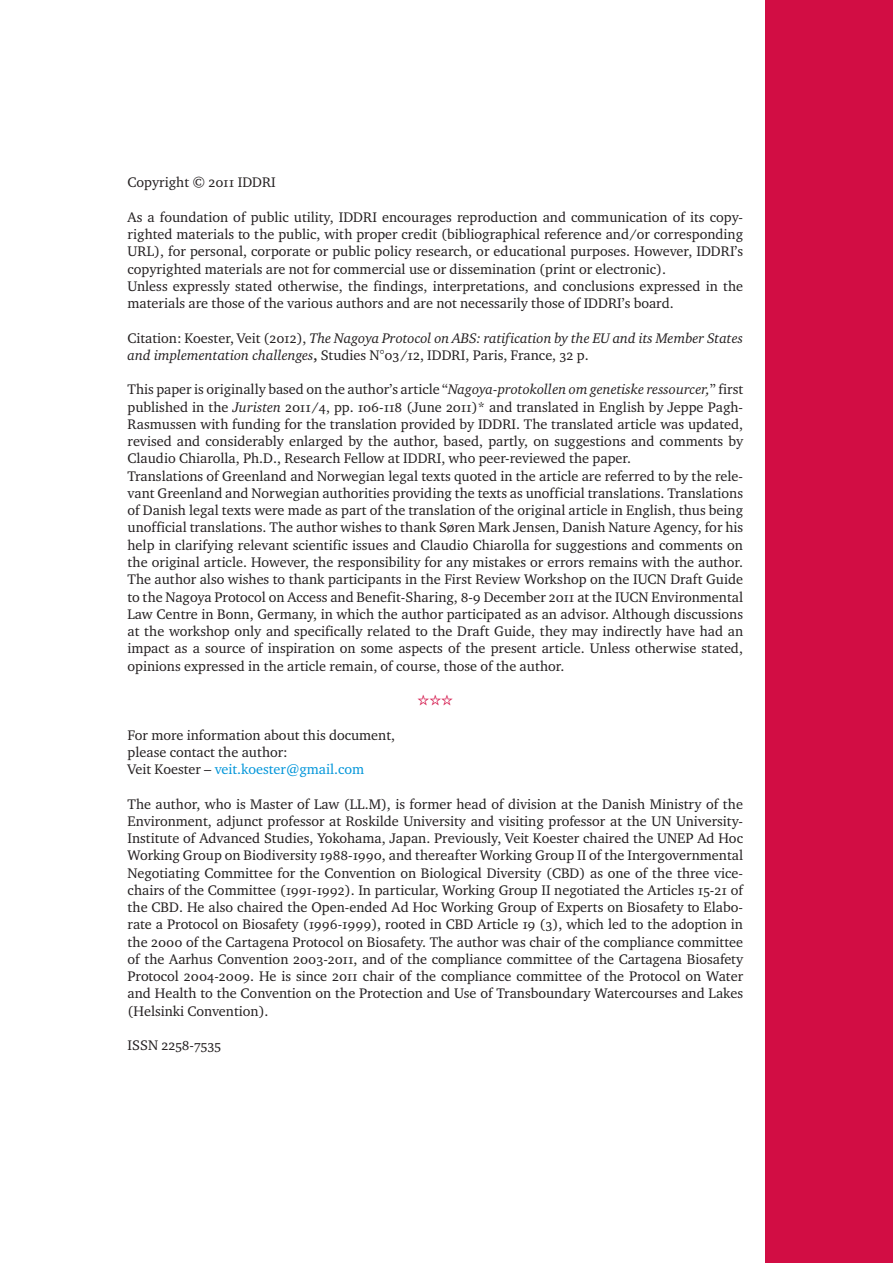
<style>
.page{position:relative;width:893px;height:1263px;background:#fff}
.page>*{position:absolute;margin:0;border:0;box-sizing:border-box;transform-origin:0 0}
.t1{font:14.25px/17.2px "Charter ITC";color:#231f20}
.t2{font:italic 14.25px/17.2px "Charter ITC";color:#231f20}
.t3{font:14.25px "Charter ITC";color:#d20d44}
.s1{font-style:normal}
.s2{font-weight:700;font-style:normal}
.s3{font-style:italic}
.s4{color:#0095d9}
</style>
<div class="page">
<div style="left:765px;top:0;width:128px;height:1263px;background:#d20d44"></div>
<p class="t1" style="left:128px;top:174px;width:150px">Copyright © 2011 IDDRI</p>
<p class="t1" style="left:128px;top:208px;width:617px">As a foundation of public utility, IDDRI encourages reproduction and communication of its copy&shy;righted materials to the public, with proper credit (bibliographical reference and/or corresponding URL), for personal, corporate or public policy research, or educational purposes. However, IDDRI’s copyrighted materials are not for commercial use or dissemination (print or electronic).<br>Unless expressly stated otherwise, the findings, interpretations, and conclusions expressed in the materials are those of the various authors and are not necessarily those of IDDRI’s board.</p>
<p class="t2" style="left:128px;top:329px;width:617px"><span class="s1">Citation: Koester, Veit (2012),</span> The Nagoya Protocol on ABS: ratification by the EU and its Member States and implementation challenges<span class="s2">,</span> <span class="s1">Studies N°03/12, IDDRI, Paris, France, 32 p.</span></p>
<p class="t1" style="left:128px;top:381px;width:617px">This paper is originally based on the author’s article “<span class="s3">Nagoya-protokollen om genetiske ressourcer,</span>” first published in the <span class="s3">Juristen</span> 2011/4, pp. 106-118 (June 2011)* and translated in English by Jeppe Pagh-Rasmussen with funding for the translation provided by IDDRI. The translated article was updated, revised and considerably enlarged by the author, based, partly, on suggestions and comments by Claudio Chiarolla, Ph.D., Research Fellow at IDDRI, who peer-reviewed the paper.<br>Translations of Greenland and Norwegian legal texts quoted in the article are referred to by the rele&shy;vant Greenland and Norwegian authorities providing the texts as unofficial translations. Translations of Danish legal texts were made as part of the translation of the original article in English, thus being unofficial translations. The author wishes to thank Søren Mark Jensen, Danish Nature Agency, for his help in clarifying relevant scientific issues and Claudio Chiarolla for suggestions and comments on the original article. However, the responsibility for any mistakes or errors remains with the author.<br>The author also wishes to thank participants in the First Review Workshop on the IUCN Draft Guide to the Nagoya Protocol on Access and Benefit-Sharing, 8-9 December 2011 at the IUCN Environmental Law Centre in Bonn, Germany, in which the author participated as an advisor. Although discussions at the workshop only and specifically related to the Draft Guide, they may indirectly have had an impact as a source of inspiration on some aspects of the present article. Unless otherwise stated, opinions expressed in the article remain, of course, those of the author.</p>
<p class="t3" style="left:417px;top:691px;width:37px">◖◖◖</p>
<p class="t1" style="left:128px;top:726px;width:269px">For more information about this document, please contact the author:<br>Veit Koester – <span class="s4">veit.koester@gmail.com</span></p>
<p class="t1" style="left:128px;top:795px;width:617px;text-align:justify">The author, who is Master of Law (LL.M), is former head of division at the Danish Ministry of the Environment, adjunct professor at Roskilde University and visiting professor at the UN University-Institute of Advanced Studies, Yokohama, Japan. Previously, Veit Koester chaired the UNEP Ad Hoc Working Group on Biodiversity 1988-1990, and thereafter Working Group II of the Intergovernmental Negotiating Committee for the Convention on Biological Diversity (CBD) as one of the three vice&shy;chairs of the Committee (1991-1992). In particular, Working Group II negotiated the Articles 15-21 of the CBD. He also chaired the Open-ended Ad Hoc Working Group of Experts on Biosafety to Elabo&shy;rate a Protocol on Biosafety (1996-1999), rooted in CBD Article 19 (3), which led to the adoption in the 2000 of the Cartagena Protocol on Biosafety. The author was chair of the compliance committee of the Aarhus Convention 2003-2011, and of the compliance committee of the Cartagena Biosafety Protocol 2004-2009. He is since 2011 chair of the compliance committee of the Protocol on Water and Health to the Convention on the Protection and Use of Transboundary Watercourses and Lakes (Helsinki Convention).</p>
<p class="t1" style="left:128px;top:1037px;width:95px">ISSN 2258-7535</p>
</div>
